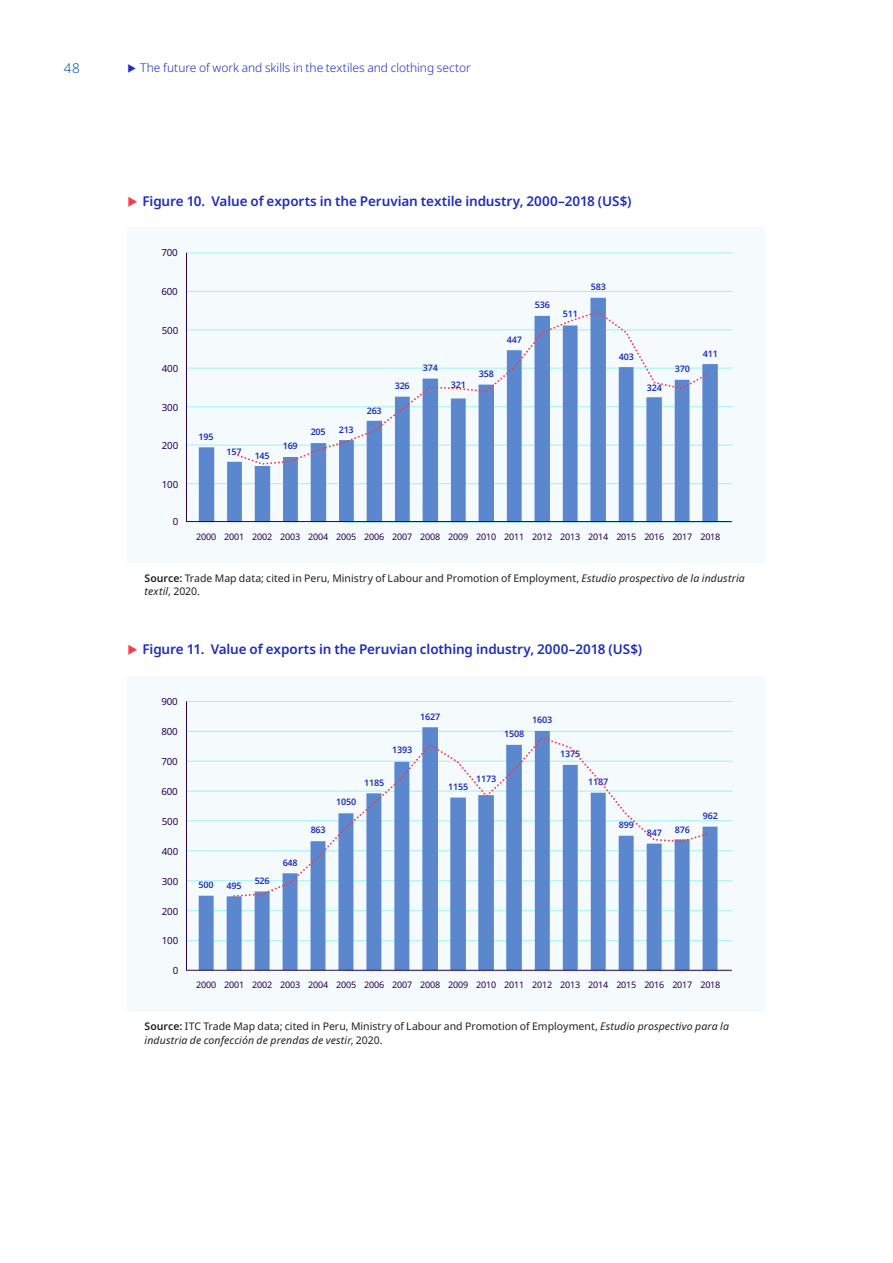
<style>
.page{position:relative;width:893px;height:1263px;background:#fff}
.page>*{position:absolute;margin:0;border:0;box-sizing:border-box;transform-origin:0 0}
.t1{font:600 13.5px "Noto Sans";letter-spacing:-.01em;color:#1e2dbe}
.t2{font:300 13.5px "Noto Sans";color:#0154a6}
.t3{font:300 12px "Noto Sans";letter-spacing:-.005em;color:#1e2dbe}
.note___source{font:10.5px/13.5px "Noto Sans";color:#231f20}
.t4{font:9.75px "Noto Sans";letter-spacing:-.02em;color:#230050}
.t5{font:9px "Noto Sans";letter-spacing:-.02em;color:#230050}
.t6{font:600 9px "Noto Sans";letter-spacing:-.02em;color:#1e2dbe}
.s1{font-weight:600}
.s2{font-style:italic}
</style>
<div class="page">
<div style="left:128px;top:227px;width:637px;height:336px;background:#f5fbfd"></div>
<hr style="left:345px;top:522px;width:387px;height:1px;background:#9ef2f2">
<svg style="left:186px;top:252px;width:546px;height:270px"></svg>
<div style="left:128px;top:676px;width:637px;height:336px;background:#f5fbfd"></div>
<hr style="left:345px;top:971px;width:387px;height:1px;background:#9ef2f2">
<svg style="left:186px;top:701px;width:546px;height:270px"></svg>
<p class="t2" style="left:64px;top:59px;width:17px">48</p>
<p class="t3" style="left:140px;top:60px;width:332px">The future of work and skills in the textiles and clothing sector</p>
<p class="t1" style="left:142px;top:191px;width:491px">Figure 10. Value of exports in the Peruvian textile industry, 2000–2018 (US$)</p>
<p class="t4" style="left:161px;top:246px;width:18px">700</p>
<p class="t4" style="left:161px;top:285px;width:18px">600</p>
<p class="t4" style="left:162px;top:323px;width:18px">500</p>
<p class="t4" style="left:162px;top:361px;width:18px">400</p>
<p class="t4" style="left:162px;top:400px;width:18px">300</p>
<p class="t4" style="left:162px;top:438px;width:18px">200</p>
<p class="t4" style="left:162px;top:477px;width:18px">100</p>
<p class="t4" style="left:173px;top:514px;width:7px">0</p>
<p class="t6" style="left:199px;top:430px;width:17px">195</p>
<p class="t6" style="left:227px;top:445px;width:17px">157</p>
<p class="t6" style="left:255px;top:449px;width:17px">145</p>
<p class="t6" style="left:283px;top:439px;width:17px">169</p>
<p class="t6" style="left:311px;top:425px;width:17px">205</p>
<p class="t6" style="left:339px;top:423px;width:17px">213</p>
<p class="t6" style="left:367px;top:404px;width:17px">263</p>
<p class="t6" style="left:507px;top:333px;width:17px">447</p>
<p class="t6" style="left:535px;top:298px;width:17px">536</p>
<p class="t6" style="left:563px;top:308px;width:17px">511</p>
<p class="t6" style="left:591px;top:280px;width:17px">583</p>
<p class="t6" style="left:619px;top:350px;width:17px">403</p>
<p class="t6" style="left:423px;top:361px;width:17px">374</p>
<p class="t6" style="left:675px;top:362px;width:17px">370</p>
<p class="t6" style="left:479px;top:367px;width:17px">358</p>
<p class="t6" style="left:395px;top:379px;width:17px">326</p>
<p class="t6" style="left:451px;top:378px;width:17px">321</p>
<p class="t6" style="left:647px;top:381px;width:17px">324</p>
<p class="t6" style="left:703px;top:347px;width:17px">411</p>
<p class="t5" style="left:196px;top:530px;width:526px">2000 2001 2002 2003 2004 2005 2006 2007 2008 2009 2010 2011 2012 2013 2014 2015 2016 2017 2018</p>
<p class="note___source" style="left:145px;top:571px;width:602px"><span class="s1">Source:</span> Trade Map data; cited in Peru, Ministry of Labour and Promotion of Employment, <span class="s2">Estudio prospectivo de la industria textil</span>, 2020.</p>
<p class="t1" style="left:142px;top:640px;width:501px">Figure 11. Value of exports in the Peruvian clothing industry, 2000–2018 (US$)</p>
<p class="t4" style="left:161px;top:694px;width:18px">900</p>
<p class="t4" style="left:161px;top:724px;width:18px">800</p>
<p class="t4" style="left:161px;top:754px;width:18px">700</p>
<p class="t4" style="left:161px;top:784px;width:18px">600</p>
<p class="t4" style="left:162px;top:814px;width:18px">500</p>
<p class="t4" style="left:162px;top:844px;width:18px">400</p>
<p class="t4" style="left:162px;top:874px;width:18px">300</p>
<p class="t4" style="left:162px;top:904px;width:18px">200</p>
<p class="t4" style="left:162px;top:934px;width:18px">100</p>
<p class="t4" style="left:173px;top:963px;width:7px">0</p>
<p class="t6" style="left:199px;top:878px;width:17px">500</p>
<p class="t6" style="left:227px;top:879px;width:17px">495</p>
<p class="t6" style="left:255px;top:874px;width:17px">526</p>
<p class="t6" style="left:283px;top:856px;width:17px">648</p>
<p class="t6" style="left:311px;top:824px;width:17px">863</p>
<p class="t6" style="left:420px;top:710px;width:22px">1627</p>
<p class="t6" style="left:392px;top:744px;width:22px">1393</p>
<p class="t6" style="left:336px;top:795px;width:22px">1050</p>
<p class="t6" style="left:364px;top:776px;width:22px">1185</p>
<p class="t6" style="left:448px;top:780px;width:22px">1155</p>
<p class="t6" style="left:476px;top:772px;width:22px">1173</p>
<p class="t6" style="left:504px;top:728px;width:22px">1508</p>
<p class="t6" style="left:532px;top:713px;width:22px">1603</p>
<p class="t6" style="left:560px;top:748px;width:22px">1375</p>
<p class="t6" style="left:588px;top:775px;width:22px">1187</p>
<p class="t6" style="left:619px;top:818px;width:17px">899</p>
<p class="t6" style="left:647px;top:826px;width:17px">847</p>
<p class="t6" style="left:675px;top:823px;width:17px">876</p>
<p class="t6" style="left:703px;top:809px;width:17px">962</p>
<p class="t5" style="left:196px;top:979px;width:526px">2000 2001 2002 2003 2004 2005 2006 2007 2008 2009 2010 2011 2012 2013 2014 2015 2016 2017 2018</p>
<p class="note___source" style="left:145px;top:1020px;width:586px"><span class="s1">Source:</span> ITC Trade Map data; cited in Peru, Ministry of Labour and Promotion of Employment, <span class="s2">Estudio prospectivo para la industria de confección de prendas de vestir</span>, 2020.</p>
</div>
